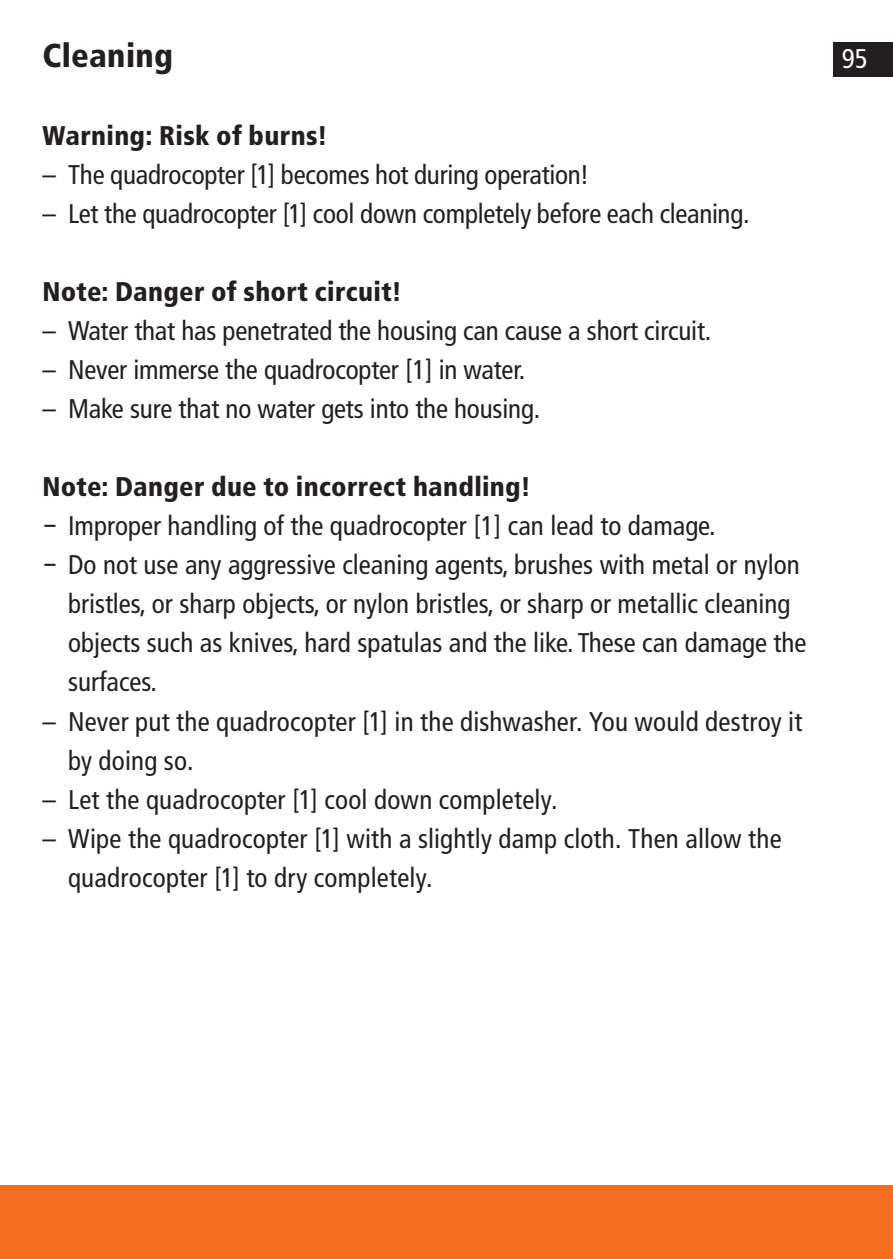
<style>
.page{position:relative;width:893px;height:1259px;background:#fff}
.page>*{position:absolute;margin:0;border:0;box-sizing:border-box;transform-origin:0 0}
.Überschrift_1{font:900 condensed 33px "Frutiger LT";letter-spacing:.01em;color:#231f20}
.Überschrift_1-2{font:condensed 27px/39px "Frutiger LT";color:#231f20}
.SI_-_Signal{font:condensed 27px "Frutiger LT";letter-spacing:-.005em;color:#231f20}
.SI_-_Fließtext{font:condensed 27px "Frutiger LT";letter-spacing:-.01em;color:#231f20}
.SI_-_Signal-2{font:900 condensed 27px "Frutiger LT";letter-spacing:.01em;color:#231f20}
.t1{font:condensed 27px "Frutiger LT";color:#fff}
.s1{font-family:"ALDISUEDOT";font-stretch:normal}
</style>
<div class="page">
<div style="left:0;top:1184px;width:893px;height:75px;background:#f36e21"></div>
<div style="left:833px;top:43px;width:60px;height:34px;background:#231f20"></div>
<p class="Überschrift_1" style="left:43px;top:36px;width:132px">Cleaning</p>
<p class="t1" style="left:842px;top:43px;width:27px">95</p>
<p class="SI_-_Signal-2" style="left:43px;top:120px;width:287px">Warning: Risk of burns!</p>
<p class="SI_-_Fließtext" style="left:43px;top:159px;width:548px">– The quadrocopter [1] becomes hot during operation!</p>
<p class="SI_-_Fließtext" style="left:43px;top:198px;width:709px">– Let the quadrocopter [1] cool down completely before each cleaning.</p>
<p class="SI_-_Signal-2" style="left:43px;top:276px;width:361px">Note: Danger of short circuit!</p>
<p class="SI_-_Signal" style="left:43px;top:315px;width:670px">– Water that has penetrated the housing can cause a short circuit.</p>
<p class="SI_-_Signal" style="left:43px;top:354px;width:484px">– Never immerse the quadrocopter [1] in water.</p>
<p class="SI_-_Signal" style="left:43px;top:393px;width:499px">– Make sure that no water gets into the housing.</p>
<p class="SI_-_Signal-2" style="left:43px;top:471px;width:490px">Note: Danger due to incorrect handling!</p>
<p class="Überschrift_1-2" style="left:43px;top:507px;width:675px"><span class="s1">−</span> Improper handling of the quadrocopter [1] can lead to damage.</p>
<p class="Überschrift_1-2" style="left:68px;top:546px;width:740px;text-indent:-26px"><span class="s1">−</span> Do not use any aggressive cleaning agents, brushes with metal or nylon bristles, or sharp objects, or nylon bristles, or sharp or metallic cleaning objects such as knives, hard spatulas and the like. These can damage the surfaces.</p>
<p class="Überschrift_1-2" style="left:68px;top:702px;width:736px;text-indent:-26px">– Never put the quadrocopter [1] in the dishwasher. You would destroy it by doing so.</p>
<p class="Überschrift_1-2" style="left:43px;top:780px;width:517px">– Let the quadrocopter [1] cool down completely.</p>
<p class="Überschrift_1-2" style="left:68px;top:819px;width:715px;text-indent:-26px">– Wipe the quadrocopter [1] with a slightly damp cloth. Then allow the quadrocopter [1] to dry completely.</p>
</div>
